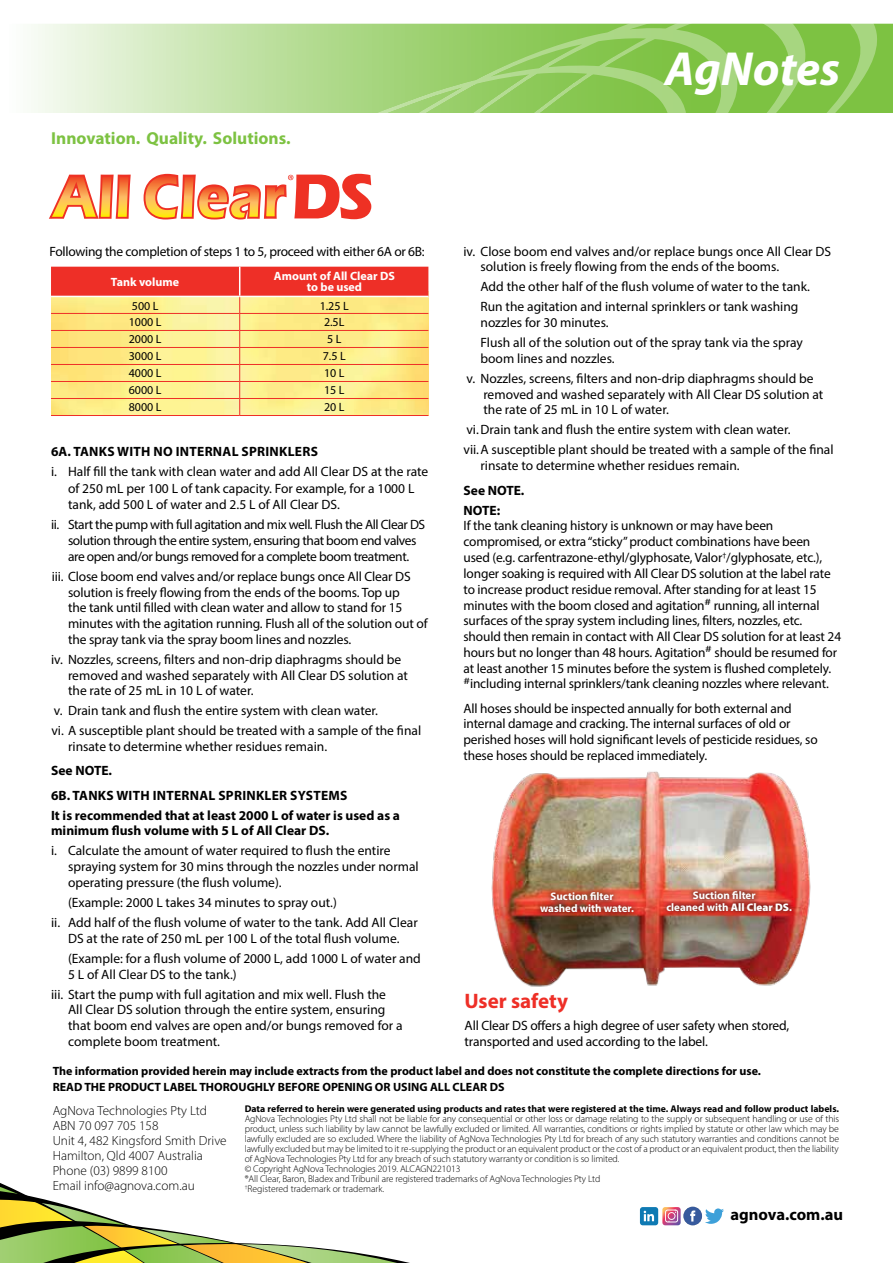
<style>
.page{position:relative;width:893px;height:1263px;background:#fff}
.page>*{position:absolute;margin:0;border:0;box-sizing:border-box;transform-origin:0 0}
.t1{font:italic 700 48px "Myriad Pro";color:#fff}
.t2{font:700 21px "Myriad Pro";color:#ee2f27}
.t3{font:700 17.4px "Myriad Pro";color:#7dc242}
.t4{font:700 16.5px "Myriad Pro";color:#000}
.t5{font:13.5px/15.8px "Myriad Pro";letter-spacing:-.01em;color:#000}
.t6{font:13.5px/15.8px "Myriad Pro";letter-spacing:-.03em;color:#000}
.t7{font:700 13.5px/15.8px "Myriad Pro";color:#000}
.t8{font:700 13.5px/24.3px "Myriad Pro";letter-spacing:.02em;color:#000}
.t9{font:300 13.35px/15px "Myriad Pro";color:#000}
.t10{font:700 12px/15.8px "Myriad Pro";color:#000}
.t11{font:12px "Myriad Pro";color:#000}
.t12{font:700 12px/10.5px "Myriad Pro";color:#fff;text-align:center}
.t13{font:700 10.95px/11.6px "Myriad Pro";color:#fff}
.t14{font:300 9.75px/10.1px "Myriad Pro";letter-spacing:-.01em;color:#000}
.t15{font:700 9.75px "Myriad Pro";color:#000}
.s1{font-weight:900}
</style>
<div class="page">
<svg style="left:0;top:1183px;width:410px;height:80px"></svg>
<div style="left:683px;top:1207px;width:19px;height:18px;background:#375a9d;border-radius:50%"></div>
<svg style="left:690px;top:1210px;width:5px;height:11px"></svg>
<svg style="left:705px;top:1208px;width:19px;height:16px"></svg>
<div style="left:640px;top:1207px;width:18px;height:18px;background:#0f7ab3;border-radius:3px"></div>
<svg style="left:644px;top:1211px;width:10px;height:10px"></svg>
<svg style="left:662px;top:1207px;width:19px;height:18px"></svg>
<svg style="left:31px;top:24px;width:862px;height:89px;background:#d8ecc6"></svg>
<svg style="left:246px;top:23px;width:639px;height:301px"></svg>
<svg style="left:49px;top:174px;width:82px;height:45px"></svg>
<svg style="left:143px;top:170px;width:228px;height:51px"></svg>
<svg style="left:51px;top:267px;width:377px;height:148px;background:#f9c075"></svg>
<hr style="left:51px;top:415px;width:189px;height:1px;background:#ee2f27">
<hr style="left:240px;top:415px;width:188px;height:1px;background:#ee2f27">
<img style="left:491px;top:771px;width:320px;height:216px">
<img style="left:534px;top:886px;width:106px;height:33px">
<img style="left:661px;top:885px;width:136px;height:31px">
<p class="t3" style="left:51px;top:127px;width:241px">Innovation. Quality. Solutions.</p>
<h1 class="t1" style="left:665px;top:38px;width:177px">AgNotes</h1>
<p class="t5" style="left:50px;top:244px;width:377px">Following the completion of steps 1 to 5, proceed with either 6A or 6B:</p>
<p class="t12" style="left:111px;top:276px;width:70px">Tank volume</p>
<p class="t12" style="left:274px;top:271px;width:122px">Amount of All Clear DS to be used</p>
<p class="t11" style="left:132px;top:298px;width:28px">500 L</p>
<p class="t11" style="left:320px;top:298px;width:31px">1.25 L</p>
<p class="t11" style="left:129px;top:315px;width:34px">1000 L</p>
<p class="t11" style="left:324px;top:315px;width:22px">2.5L</p>
<p class="t11" style="left:129px;top:332px;width:34px">2000 L</p>
<p class="t11" style="left:327px;top:332px;width:16px">5 L</p>
<p class="t11" style="left:129px;top:349px;width:34px">3000 L</p>
<p class="t11" style="left:323px;top:349px;width:25px">7.5 L</p>
<p class="t11" style="left:129px;top:366px;width:34px">4000 L</p>
<p class="t11" style="left:324px;top:366px;width:22px">10 L</p>
<p class="t11" style="left:129px;top:383px;width:34px">6000 L</p>
<p class="t11" style="left:324px;top:383px;width:22px">15 L</p>
<p class="t11" style="left:129px;top:400px;width:34px">8000 L</p>
<p class="t11" style="left:324px;top:400px;width:22px">20 L</p>
<p class="t8" style="left:51px;top:438px;width:268px">6A. TANKS WITH NO INTERNAL SPRINKLERS</p>
<p class="t5" style="left:68px;top:463px;width:362px;line-height:16.5px;text-indent:-17px">i. Half fill the tank with clean water and add All Clear DS at the rate of 250 mL per 100 L of tank capacity. For example, for a 1000 L tank, add 500 L of water and 2.5 L of All Clear DS.</p>
<p class="t6" style="left:68px;top:517px;width:359px;text-indent:-17px">ii. Start the pump with full agitation and mix well. Flush the All Clear DS solution through the entire system, ensuring that boom end valves are open and/or bungs removed for a complete boom treatment.</p>
<p class="t5" style="left:68px;top:568px;width:361px;text-indent:-16px">iii. Close boom end valves and/or replace bungs once All Clear DS solution is freely flowing from the ends of the booms. Top up<br>the tank until filled with clean water and allow to stand for 15 minutes with the agitation running. Flush all of the solution out of the spray tank via the spray boom lines and nozzles.</p>
<p class="t5" style="left:68px;top:651px;width:341px;text-indent:-17px">iv. Nozzles, screens, filters and non-drip diaphragms should be removed and washed separately with All Clear DS solution at the rate of 25 mL in 10 L of water.</p>
<p class="t5" style="left:51px;top:701px;width:371px;line-height:20px">v. Drain tank and flush the entire system with clean water.<br>vi. A susceptible plant should be treated with a sample of the final</p>
<p class="t5" style="left:68px;top:738px;width:261px">rinsate to determine whether residues remain.</p>
<p class="t8" style="left:51px;top:758px;width:298px">See NOTE.<br>6B. TANKS WITH INTERNAL SPRINKLER SYSTEMS</p>
<p class="t7" style="left:51px;top:807px;width:351px">It is recommended that at least 2000 L of water is used as a minimum flush volume with 5 L of All Clear DS.</p>
<p class="t5" style="left:68px;top:843px;width:352px;text-indent:-17px">i. Calculate the amount of water required to flush the entire spraying system for 30 mins through the nozzles under normal operating pressure (the flush volume).</p>
<p class="t5" style="left:51px;top:892px;width:368px;line-height:20px;text-indent:17px">(Example: 2000 L takes 34 minutes to spray out.)<br>ii. Add half of the flush volume of water to the tank. Add All Clear</p>
<p class="t5" style="left:68px;top:928px;width:354px;line-height:20px">DS at the rate of 250 mL per 100 L of the total flush volume. (Example: for a flush volume of 2000 L, add 1000 L of water and</p>
<p class="t5" style="left:51px;top:964px;width:337px;line-height:20px;text-indent:17px">5 L of All Clear DS to the tank.)<br>iii. Start the pump with full agitation and mix well. Flush the</p>
<p class="t5" style="left:68px;top:1002px;width:336px">All Clear DS solution through the entire system, ensuring that boom end valves are open and/or bungs removed for a complete boom treatment.</p>
<p class="t5" style="left:480px;top:243px;width:352px;text-indent:-17px">iv. Close boom end valves and/or replace bungs once All Clear DS solution is freely flowing from the ends of the booms.</p>
<p class="t5" style="left:480px;top:277px;width:331px;line-height:20px">Add the other half of the flush volume of water to the tank.<br>Run the agitation and internal sprinklers or tank washing</p>
<p class="t5" style="left:480px;top:312px;width:324px;line-height:20px">nozzles for 30 minutes.<br>Flush all of the solution out of the spray tank via the spray</p>
<p class="t5" style="left:466px;top:348px;width:349px;line-height:20px;text-indent:14px">boom lines and nozzles.<br>v. Nozzles, screens, filters and non-drip diaphragms should be</p>
<p class="t5" style="left:483px;top:386px;width:341px">removed and washed separately with All Clear DS solution at the rate of 25 mL in 10 L of water.</p>
<p class="t5" style="left:463px;top:420px;width:372px;line-height:20px">vi.Drain tank and flush the entire system with clean water.<br>vii.A susceptible plant should be treated with a sample of the final</p>
<p class="t5" style="left:480px;top:458px;width:261px">rinsate to determine whether residues remain.</p>
<p class="t7" style="left:463px;top:479px;width:62px;line-height:20px">See NOTE.<br>NOTE:</p>
<p class="t5" style="left:463px;top:517px;width:379px">If the tank cleaning history is unknown or may have been compromised, or extra “sticky” product combinations have been<br>used (e.g. carfentrazone-ethyl/glyphosate, Valor<sup>†</sup>/glyphosate, etc.), longer soaking is required with All Clear DS solution at the label rate to increase product residue removal. After standing for at least 15 minutes with the boom closed and agitation<sup>#</sup> running, all internal surfaces of the spray system including lines, filters, nozzles, etc. should then remain in contact with All Clear DS solution for at least 24 hours but no longer than 48 hours. Agitation<sup>#</sup> should be resumed for at least another 15 minutes before the system is flushed completely. <sup>#</sup>including internal sprinklers/tank cleaning nozzles where relevant.</p>
<p class="t5" style="left:463px;top:700px;width:356px">All hoses should be inspected annually for both external and internal damage and cracking. The internal surfaces of old or perished hoses will hold significant levels of pesticide residues, so these hoses should be replaced immediately.</p>
<p class="t13" style="left:540px;top:891px;width:95px;text-indent:11px">Suction filter washed with water.</p>
<p class="t13" style="left:666px;top:889px;width:127px;text-indent:26px">Suction filter cleaned with <span class="s1">All Clear DS</span>.</p>
<h2 class="t2" style="left:465px;top:987px;width:105px">User safety</h2>
<p class="t5" style="left:465px;top:1017px;width:326px">All Clear DS offers a high degree of user safety when stored, transported and used according to the label.</p>
<p class="t10" style="left:53px;top:1063px;width:710px">The information provided herein may include extracts from the product label and does not constitute the complete directions for use.<br>READ THE PRODUCT LABEL THOROUGHLY BEFORE OPENING OR USING ALL CLEAR DS</p>
<p class="t15" style="left:245px;top:1102px;width:596px">Data referred to herein were generated using products and rates that were registered at the time. Always read and follow product labels.</p>
<p class="t14" style="left:245px;top:1113px;width:596px">AgNova Technologies Pty Ltd shall not be liable for any consequential or other loss or damage relating to the supply or subsequent handling or use of this product, unless such liability by law cannot be lawfully excluded or limited. All warranties, conditions or rights implied by statute or other law which may be lawfully excluded are so excluded. Where the liability of AgNova Technologies Pty Ltd for breach of any such statutory warranties and conditions cannot be lawfully excluded but may be limited to it re-supplying the product or an equivalent product or the cost of a product or an equivalent product, then the liability of AgNova Technologies Pty Ltd for any breach of such statutory warranty or condition is so limited.<br>© Copyright AgNova Technologies 2019. ALCAGN221013<br>®All Clear, Baron, Bladex and Tribunil are registered trademarks of AgNova Technologies Pty Ltd<br><sup>†</sup>Registered trademark or trademark.</p>
<p class="t9" style="left:53px;top:1102px;width:176px">AgNova Technologies Pty Ltd<br>ABN 70 097 705 158<br>Unit 4, 482 Kingsford Smith Drive<br>Hamilton, Qld 4007 Australia<br>Phone (03) 9899 8100<br>Email info@agnova.com.au</p>
<p class="t4" style="left:730px;top:1204px;width:114px">agnova.com.au</p>
</div>
